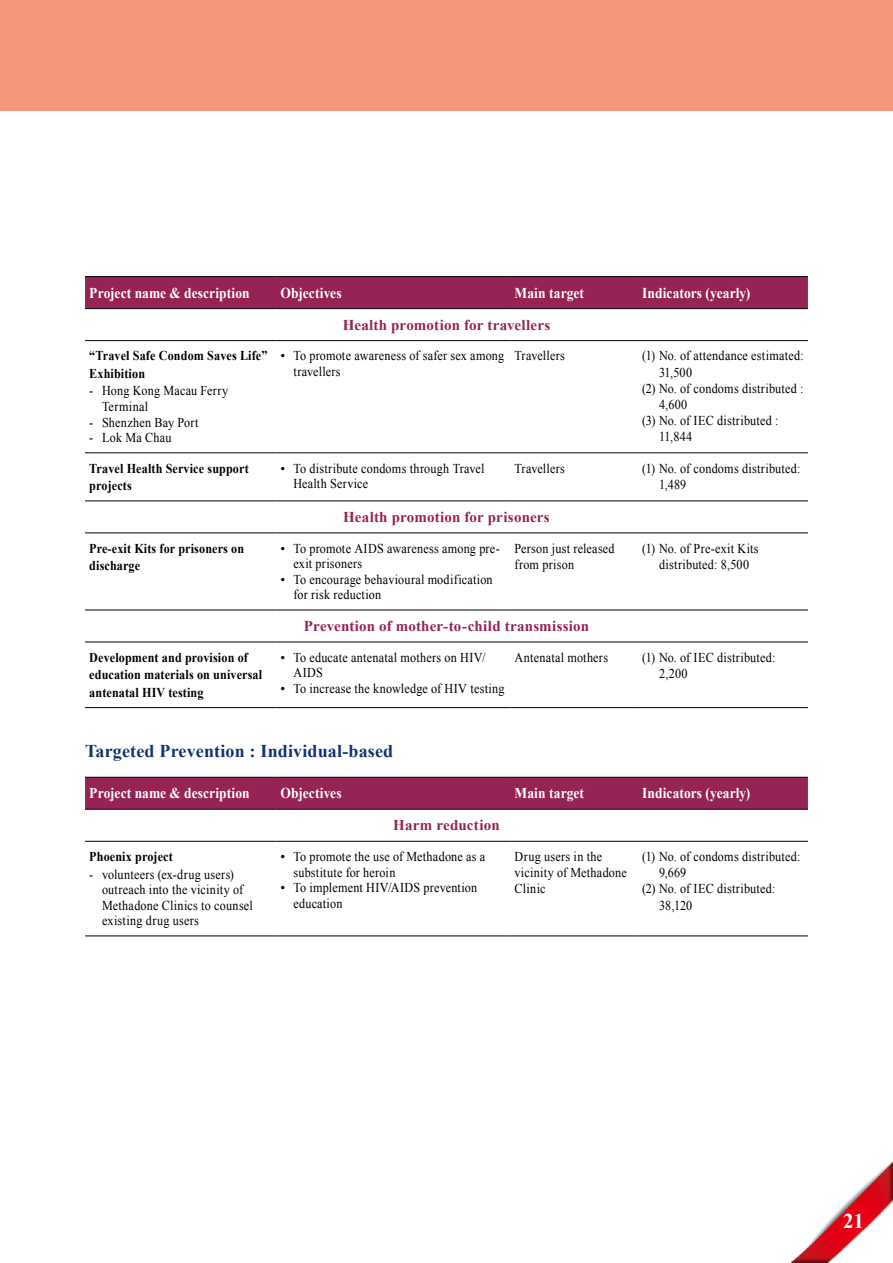
<style>
.page{position:relative;width:893px;height:1263px;background:#fff}
.page>*{position:absolute;margin:0;border:0;box-sizing:border-box;transform-origin:0 0}
.t1{font:700 21px "Times New Roman";color:#fff}
.Eng_subhead{font:700 18px "Times New Roman";letter-spacing:.01em;color:#103273}
.Table_Eng_Bar{font:700 15px "Times New Roman";letter-spacing:.005em;color:#fff;scale:.9 1}
.Table_Eng_subhead{font:700 15px "Times New Roman";letter-spacing:.01em;color:#952356}
.Table_Eng_point{font:13.5px/15.6px "Times New Roman";letter-spacing:.02em;color:#000}
.Table_Eng_point__1{font:13.5px/16.2px "Times New Roman";letter-spacing:.015em;color:#000;scale:.9 1}
.Table_subhead_Eng{font:700 13.5px/17.5px "Times New Roman";letter-spacing:.01em;color:#000;scale:.9 1}
.Table_Eng_point-2{font:13.5px/15.5px "Times New Roman";letter-spacing:.02em;color:#000;scale:.9 1}
.Table_Eng{font:13.5px/16.2px "Times New Roman";letter-spacing:.02em;color:#000;scale:.9 1}
</style>
<div class="page">
<div style="left:0;top:0;width:893px;height:111px;background:#f3987b"></div>
<img style="left:790px;top:1161px;width:103px;height:102px">
<div style="left:85px;top:277px;width:723px;height:31px;background:#952356"></div>
<svg style="left:85px;top:309px;width:723px;height:333px"></svg>
<hr style="left:85px;top:501px;width:191px;height:1px;background:#000">
<hr style="left:276px;top:501px;width:234px;height:1px;background:#000">
<hr style="left:510px;top:501px;width:128px;height:1px;background:#000">
<hr style="left:638px;top:501px;width:170px;height:1px;background:#000">
<hr style="left:85px;top:276px;width:191px;height:1px;background:#000">
<hr style="left:276px;top:276px;width:234px;height:1px;background:#000">
<hr style="left:510px;top:276px;width:128px;height:1px;background:#000">
<hr style="left:638px;top:276px;width:170px;height:1px;background:#000">
<hr style="left:85px;top:308px;width:191px;height:1px;background:#000">
<hr style="left:276px;top:308px;width:234px;height:1px;background:#000">
<hr style="left:510px;top:308px;width:128px;height:1px;background:#000">
<hr style="left:638px;top:308px;width:170px;height:1px;background:#000">
<hr style="left:85px;top:340px;width:191px;height:1px;background:#000">
<hr style="left:276px;top:340px;width:234px;height:1px;background:#000">
<hr style="left:510px;top:340px;width:128px;height:1px;background:#000">
<hr style="left:638px;top:340px;width:170px;height:1px;background:#000">
<hr style="left:85px;top:453px;width:191px;height:1px;background:#000">
<hr style="left:276px;top:453px;width:234px;height:1px;background:#000">
<hr style="left:510px;top:453px;width:128px;height:1px;background:#000">
<hr style="left:638px;top:453px;width:170px;height:1px;background:#000">
<hr style="left:85px;top:533px;width:191px;height:1px;background:#000">
<hr style="left:276px;top:533px;width:234px;height:1px;background:#000">
<hr style="left:510px;top:533px;width:128px;height:1px;background:#000">
<hr style="left:638px;top:533px;width:170px;height:1px;background:#000">
<hr style="left:85px;top:610px;width:191px;height:1px;background:#000">
<hr style="left:276px;top:610px;width:234px;height:1px;background:#000">
<hr style="left:510px;top:610px;width:128px;height:1px;background:#000">
<hr style="left:638px;top:610px;width:170px;height:1px;background:#000">
<hr style="left:85px;top:642px;width:191px;height:1px;background:#000">
<hr style="left:276px;top:642px;width:234px;height:1px;background:#000">
<hr style="left:510px;top:642px;width:128px;height:1px;background:#000">
<hr style="left:638px;top:642px;width:170px;height:1px;background:#000">
<hr style="left:85px;top:707px;width:191px;height:1px;background:#000">
<hr style="left:276px;top:707px;width:234px;height:1px;background:#000">
<hr style="left:510px;top:707px;width:128px;height:1px;background:#000">
<hr style="left:638px;top:707px;width:170px;height:1px;background:#000">
<div style="left:85px;top:778px;width:723px;height:31px;background:#952356"></div>
<svg style="left:85px;top:935px;width:723px;height:1px"></svg>
<hr style="left:85px;top:777px;width:191px;height:1px;background:#000">
<hr style="left:276px;top:777px;width:234px;height:1px;background:#000">
<hr style="left:510px;top:777px;width:128px;height:1px;background:#000">
<hr style="left:638px;top:777px;width:170px;height:1px;background:#000">
<hr style="left:85px;top:809px;width:191px;height:1px;background:#000">
<hr style="left:276px;top:809px;width:234px;height:1px;background:#000">
<hr style="left:510px;top:809px;width:128px;height:1px;background:#000">
<hr style="left:638px;top:809px;width:170px;height:1px;background:#000">
<hr style="left:85px;top:841px;width:191px;height:1px;background:#000">
<hr style="left:276px;top:841px;width:234px;height:1px;background:#000">
<hr style="left:510px;top:841px;width:128px;height:1px;background:#000">
<hr style="left:638px;top:841px;width:170px;height:1px;background:#000">
<hr style="left:85px;top:936px;width:191px;height:1px;background:#000">
<hr style="left:276px;top:936px;width:234px;height:1px;background:#000">
<hr style="left:510px;top:936px;width:128px;height:1px;background:#000">
<hr style="left:638px;top:936px;width:170px;height:1px;background:#000">
<p class="Table_Eng_Bar" style="left:89px;top:282px;width:180px">Project name &amp; description</p>
<p class="Table_Eng_Bar" style="left:281px;top:282px;width:69px">Objectives</p>
<p class="Table_Eng_Bar" style="left:514px;top:282px;width:79px">Main target</p>
<p class="Table_Eng_Bar" style="left:642px;top:282px;width:122px">Indicators (yearly)</p>
<p class="Table_Eng_subhead" style="left:343px;top:314px;width:209px">Health promotion for travellers</p>
<p class="Table_subhead_Eng" style="left:89px;top:347px;width:200px">“Travel Safe Condom Saves Life”<br>Exhibition</p>
<p class="Table_Eng_point-2" style="left:102px;top:383px;width:142px;text-indent:-13px">- Hong Kong Macau Ferry<br>Terminal</p>
<p class="Table_Eng_point-2" style="left:89px;top:414px;width:123px">- Shenzhen Bay Port</p>
<p class="Table_Eng_point-2" style="left:89px;top:430px;width:93px">- Lok Ma Chau</p>
<p class="Table_Eng_point" style="left:293px;top:348px;width:212px;text-indent:-13px">• To promote awareness of safer sex among travellers</p>
<p class="Table_Eng" style="left:514px;top:347px;width:57px">Travellers</p>
<p class="Table_Eng_point__1" style="left:659px;top:347px;width:162px;text-indent:-17px">(1) No. of attendance estimated:<br>31,500</p>
<p class="Table_Eng_point__1" style="left:659px;top:380px;width:162px;text-indent:-17px">(2) No. of condoms distributed :<br>4,600</p>
<p class="Table_Eng_point__1" style="left:659px;top:412px;width:134px;text-indent:-17px">(3) No. of IEC distributed :<br>11,844</p>
<p class="Table_subhead_Eng" style="left:89px;top:459px;width:179px">Travel Health Service support projects</p>
<p class="Table_Eng_point" style="left:293px;top:460px;width:193px;text-indent:-13px">• To distribute condoms through Travel<br>Health Service</p>
<p class="Table_Eng" style="left:514px;top:460px;width:57px">Travellers</p>
<p class="Table_Eng_point__1" style="left:659px;top:460px;width:159px;text-indent:-17px">(1) No. of condoms distributed:<br>1,489</p>
<p class="Table_Eng_subhead" style="left:343px;top:506px;width:208px">Health promotion for prisoners</p>
<p class="Table_subhead_Eng" style="left:89px;top:539px;width:174px">Pre-exit Kits for prisoners on discharge</p>
<p class="Table_Eng_point" style="left:293px;top:540px;width:208px;text-indent:-13px">• To promote AIDS awareness among pre&shy;exit prisoners</p>
<p class="Table_Eng_point" style="left:293px;top:571px;width:201px;text-indent:-13px">• To encourage behavioural modification for risk reduction</p>
<p class="Table_Eng" style="left:514px;top:540px;width:113px">Person just released from prison</p>
<p class="Table_Eng_point__1" style="left:642px;top:540px;width:131px;text-align:center">(1) No. of Pre-exit Kits distributed: 8,500</p>
<p class="Table_Eng_subhead" style="left:304px;top:615px;width:287px">Prevention of mother-to-child transmission</p>
<p class="Table_subhead_Eng" style="left:89px;top:648px;width:194px">Development and provision of education materials on universal antenatal HIV testing</p>
<p class="Table_Eng_point" style="left:293px;top:649px;width:194px;text-indent:-13px">• To educate antenatal mothers on HIV/<br>AIDS</p>
<p class="Table_Eng_point" style="left:281px;top:680px;width:225px">• To increase the knowledge of HIV testing</p>
<p class="Table_Eng" style="left:514px;top:649px;width:105px">Antenatal mothers</p>
<p class="Table_Eng_point__1" style="left:659px;top:649px;width:131px;text-indent:-17px">(1) No. of IEC distributed:<br>2,200</p>
<p class="Eng_subhead" style="left:85px;top:738px;width:310px">Targeted Prevention : Individual-based</p>
<p class="Table_Eng_Bar" style="left:89px;top:783px;width:180px">Project name &amp; description</p>
<p class="Table_Eng_Bar" style="left:281px;top:783px;width:69px">Objectives</p>
<p class="Table_Eng_Bar" style="left:514px;top:783px;width:79px">Main target</p>
<p class="Table_Eng_Bar" style="left:642px;top:783px;width:122px">Indicators (yearly)</p>
<p class="Table_Eng_subhead" style="left:393px;top:815px;width:108px">Harm reduction</p>
<p class="Table_subhead_Eng" style="left:89px;top:847px;width:94px">Phoenix project</p>
<p class="Table_Eng_point-2" style="left:102px;top:866px;width:169px;text-indent:-13px">- volunteers (ex-drug users) outreach into the vicinity of<br>Methadone Clinics to counsel existing drug users</p>
<p class="Table_Eng_point" style="left:293px;top:848px;width:193px;text-indent:-13px">• To promote the use of Methadone as a substitute for heroin</p>
<p class="Table_Eng_point" style="left:293px;top:879px;width:185px;text-indent:-13px">• To implement HIV/AIDS prevention education</p>
<p class="Table_Eng" style="left:514px;top:848px;width:126px">Drug users in the vicinity of Methadone<br>Clinic</p>
<p class="Table_Eng_point__1" style="left:659px;top:848px;width:159px;text-indent:-17px">(1) No. of condoms distributed:<br>9,669</p>
<p class="Table_Eng_point__1" style="left:659px;top:880px;width:131px;text-indent:-17px">(2) No. of IEC distributed:<br>38,120</p>
<h1 class="t1" style="left:843px;top:1206px;width:22px">21</h1>
</div>
